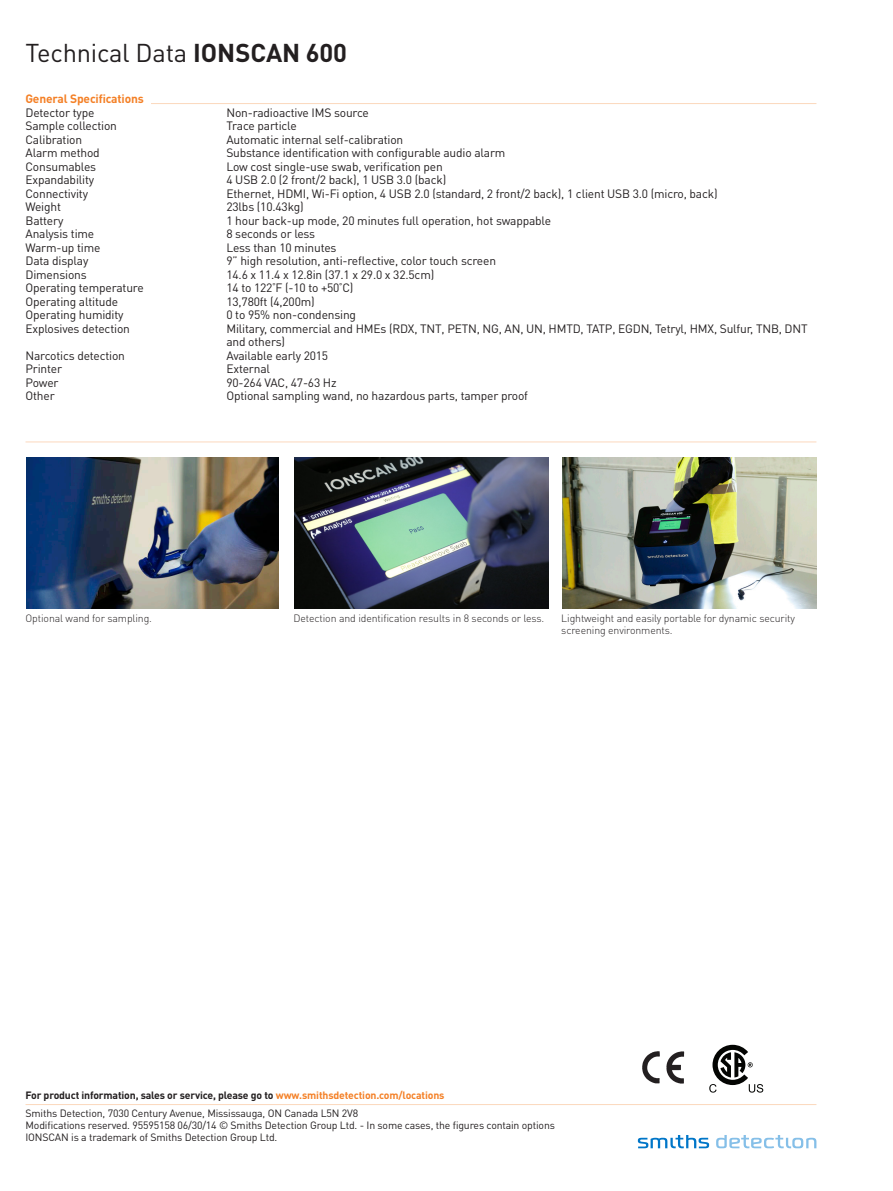
<style>
.page{position:relative;width:893px;height:1191px;background:#fff}
.page>*{position:absolute;margin:0;border:0;box-sizing:border-box;transform-origin:0 0}
.t1{font:25.5px "DIN Pro";letter-spacing:-.01em;color:#231f20}
.t2{font:12px/13.5px "DIN Pro";letter-spacing:-.015em;color:#231f20}
.t3{font:700 12px "DIN Pro";letter-spacing:-.015em;color:#f48026}
.t4{font:10.5px/18px "DIN Pro";letter-spacing:-.015em;color:#231f20}
.t5{font:300 10.5px/12.6px "DIN Pro";letter-spacing:-.01em;color:#231f20}
.s1{font-weight:700}
.s2{font-weight:700;color:#f48026}
</style>
<div class="page">
<svg style="left:638px;top:1135px;width:71px;height:13px"></svg>
<svg style="left:716px;top:1135px;width:100px;height:13px"></svg>
<hr style="left:26px;top:1104px;width:790px;height:1px;background:#f48026">
<img style="left:642px;top:1051px;width:43px;height:33px">
<svg style="left:709px;top:1044px;width:54px;height:48px"></svg>
<img style="left:26px;top:457px;width:252px;height:152px">
<img style="left:294px;top:457px;width:254px;height:152px">
<img style="left:562px;top:457px;width:254px;height:152px">
<hr style="left:26px;top:441px;width:790px;height:1px;background:#f48026">
<hr style="left:151px;top:103px;width:665px;height:1px;background:#f48026">
<h1 class="t1" style="left:26px;top:35px;width:323px">Technical Data <span class="s1">IONSCAN 600</span></h1>
<p class="t3" style="left:26px;top:91px;width:120px">General Specifications</p>
<p class="t2" style="left:26px;top:105px;width:120px">Detector type<br>Sample collection<br>Calibration<br>Alarm method<br>Consumables<br>Expandability<br>Connectivity<br>Weight<br>Battery<br>Analysis time<br>Warm-up time<br>Data display<br>Dimensions<br>Operating temperature<br>Operating altitude<br>Operating humidity<br>Explosives detection</p>
<p class="t2" style="left:26px;top:348px;width:101px">Narcotics detection<br>Printer<br>Power<br>Other</p>
<p class="t2" style="left:226px;top:105px;width:583px">Non-radioactive IMS source<br>Trace particle<br>Automatic internal self-calibration<br>Substance identification with configurable audio alarm<br>Low cost single-use swab, verification pen<br>4 USB 2.0 (2 front/2 back), 1 USB 3.0 (back)<br>Ethernet, HDMI, Wi-Fi option, 4 USB 2.0 (standard, 2 front/2 back), 1 client USB 3.0 (micro, back)<br>23lbs (10.43kg)<br>1 hour back-up mode, 20 minutes full operation, hot swappable<br>8 seconds or less<br>Less than 10 minutes<br>9” high resolution, anti-reflective, color touch screen<br>14.6 x 11.4 x 12.8in (37.1 x 29.0 x 32.5cm)<br>14 to 122<sup>°</sup>F (-10 to +50<sup>°</sup>C)<br>13,780ft (4,200m)<br>0 to 95% non-condensing<br>Military, commercial and HMEs (RDX, TNT, PETN, NG, AN, UN, HMTD, TATP, EGDN, Tetryl, HMX, Sulfur, TNB, DNT and others)<br>Available early 2015<br>External<br>90-264 VAC, 47-63 Hz<br>Optional sampling wand, no hazardous parts, tamper proof</p>
<p class="t5" style="left:26px;top:611px;width:128px">Optional wand for sampling.</p>
<p class="t5" style="left:293px;top:611px;width:252px">Detection and identification results in 8 seconds or less.</p>
<p class="t5" style="left:561px;top:611px;width:235px">Lightweight and easily portable for dynamic security screening environments.</p>
<p class="t4" style="left:26px;top:1086px;width:420px"><span class="s1">For product information, sales or service, please go to</span> <span class="s2">www.smithsdetection.com/locations<br></span>Smiths Detection, 7030 Century Avenue, Mississauga, ON Canada L5N 2V8</p>
<p class="t4" style="left:26px;top:1119px;width:531px;line-height:12px">Modifications reserved. 95595158 06/30/14 © Smiths Detection Group Ltd. - In some cases, the figures contain options<br>IONSCAN is a trademark of Smiths Detection Group Ltd.</p>
</div>
